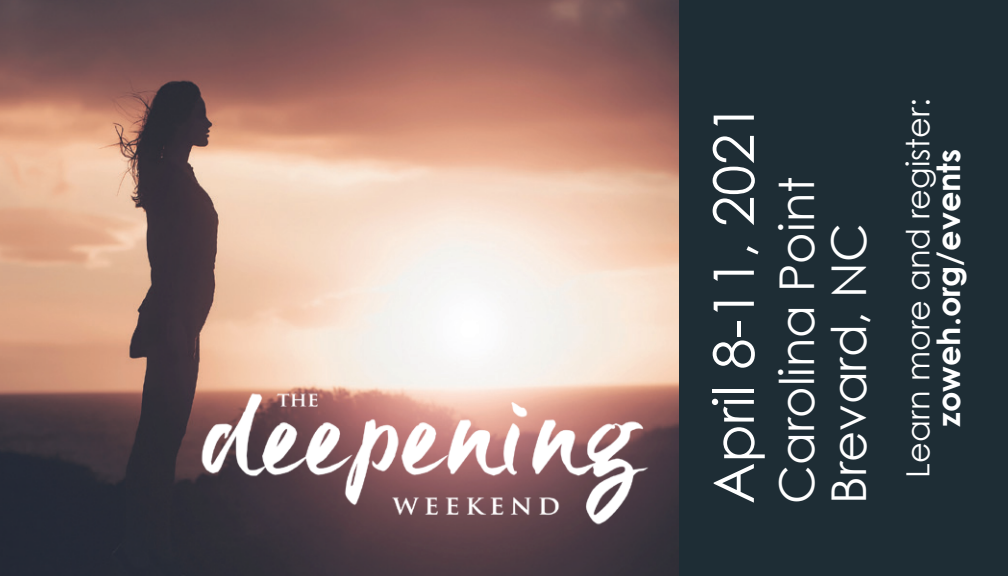
<style>
.page{position:relative;width:1008px;height:576px;background:#fff}
.page>*{position:absolute;margin:0;border:0;box-sizing:border-box;transform-origin:0 0}
.t1{font:56px "Century Gothic";color:#fff}
.t2{font:48px "Century Gothic";color:#fff}
.t3{font:32px "Century Gothic";color:#fff}
.t4{font:700 32px "Century Gothic";color:#fff}
</style>
<div class="page">
<img style="left:0;top:0;width:680px;height:576px">
<div style="left:680px;top:0;width:328px;height:576px;background:#1e2d35"></div>
<img style="left:196px;top:379px;width:462px;height:151px">
<p class="t1" style="left:700px;top:504px;width:403px;rotate:-90deg">April 8-11, 2021</p>
<p class="t2" style="left:768px;top:504px;width:329px;rotate:-90deg">Carolina Point</p>
<p class="t2" style="left:820px;top:504px;width:282px;rotate:-90deg">Brevard, NC</p>
<p class="t3" style="left:898px;top:478px;width:381px;rotate:-90deg">Learn more and register:</p>
<p class="t4" style="left:928px;top:427px;width:279px;rotate:-90deg">zoweh.org/events</p>
</div>
